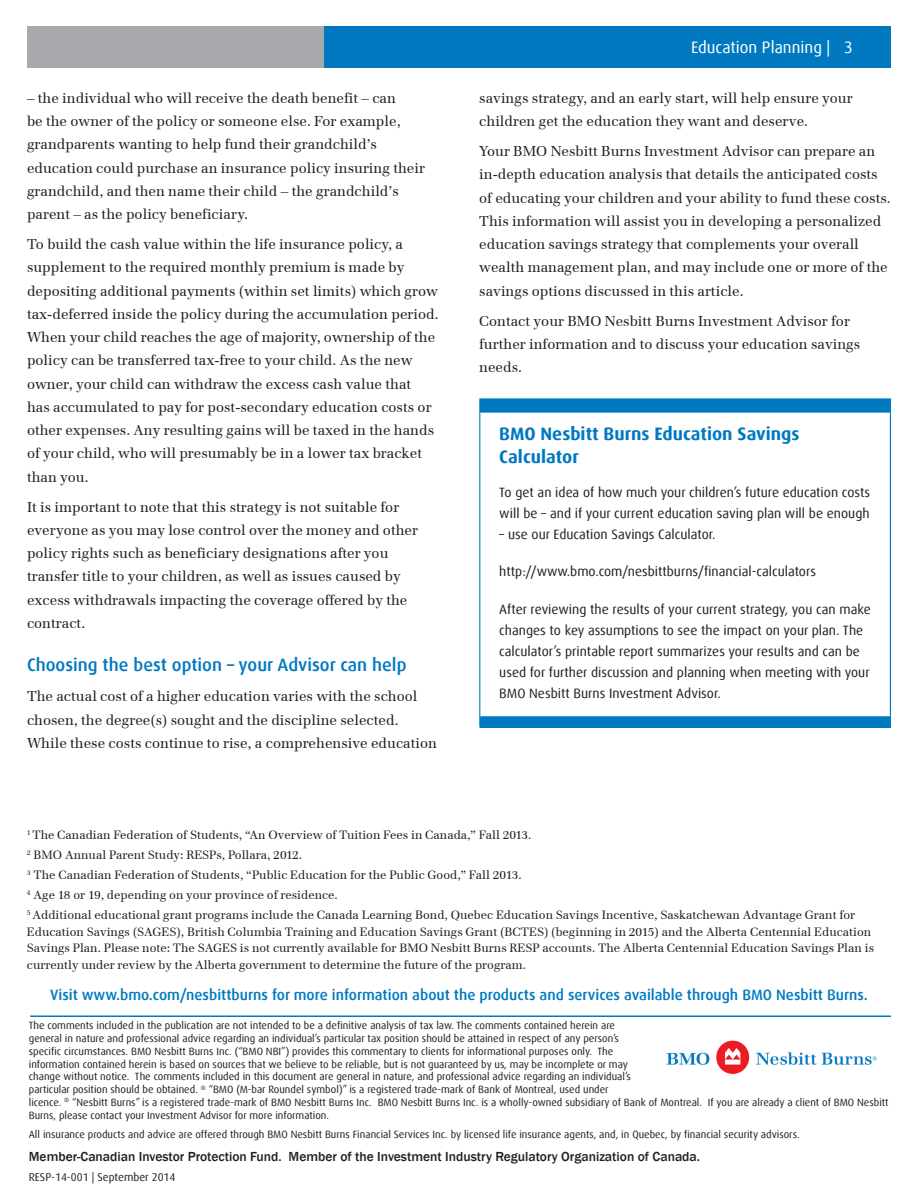
<style>
.page{position:relative;width:918px;height:1188px;background:#fff}
.page>*{position:absolute;margin:0;border:0;box-sizing:border-box;transform-origin:0 0}
.t1{font:700 18px/23.2px "Dax Offc Pro";color:#0079c1}
.t2{font:500 18px "Dax Offc Pro";color:#0079c1}
.t3{font:16.5px "Dax Offc Pro";color:#fff}
.t4{font:500 15px "Dax Offc Pro";color:#0079c1}
.t5{font:14.25px/23.2px "Emona";color:#231f20}
.t6{font:13.5px/21px "Dax Offc Pro";color:#231f20}
.t7{font:500 13.5px "Franklin Gothic";color:#231f20}
.t8{font:12px/20px "Emona";color:#231f20}
.t9{font:11.25px "Dax Offc Pro";color:#231f20}
.t10{font:10.5px/12.8px "Dax Offc Pro";color:#231f20}
</style>
<div class="page">
<div style="left:324px;top:26px;width:567px;height:42px;background:#0079c1"></div>
<div style="left:27px;top:26px;width:297px;height:42px;background:#a8a9ad"></div>
<div style="left:480px;top:399px;width:410px;height:13px;background:#0079c1"></div>
<div style="left:480px;top:717px;width:410px;height:10px;background:#0079c1"></div>
<hr style="left:479px;top:412px;width:1px;height:305px;background:#0079c1">
<hr style="left:890px;top:412px;width:1px;height:305px;background:#0079c1">
<hr style="left:479px;top:398px;width:412px;height:2px;background:#0079c1">
<svg style="left:479px;top:400px;width:1px;height:12px"></svg>
<svg style="left:890px;top:400px;width:1px;height:12px"></svg>
<hr style="left:480px;top:411px;width:410px;height:2px;background:#0079c1">
<hr style="left:480px;top:716px;width:410px;height:2px;background:#0079c1">
<hr style="left:479px;top:726px;width:412px;height:2px;background:#0079c1">
<hr style="left:30px;top:1016px;width:861px;height:1px;background:#0079c2">
<img style="left:666px;top:1040px;width:211px;height:34px">
<p class="t5" style="left:27px;top:86px;width:400px">– the individual who will receive the death benefit – can<br>be the owner of the policy or someone else. For example, grandparents wanting to help fund their grandchild’s education could purchase an insurance policy insuring their grandchild, and then name their child – the grandchild’s parent – as the policy beneficiary.</p>
<p class="t5" style="left:27px;top:232px;width:413px">To build the cash value within the life insurance policy, a supplement to the required monthly premium is made by depositing additional payments (within set limits) which grow tax-deferred inside the policy during the accumulation period.<br>When your child reaches the age of majority, ownership of the policy can be transferred tax-free to your child. As the new owner, your child can withdraw the excess cash value that<br>has accumulated to pay for post-secondary education costs or other expenses. Any resulting gains will be taxed in the hands of your child, who will presumably be in a lower tax bracket than you.</p>
<p class="t5" style="left:27px;top:495px;width:393px">It is important to note that this strategy is not suitable for everyone as you may lose control over the money and other policy rights such as beneficiary designations after you transfer title to your children, as well as issues caused by excess withdrawals impacting the coverage offered by the contract.</p>
<h1 class="t2" style="left:27px;top:654px;width:381px">Choosing the best option – your Advisor can help</h1>
<p class="t5" style="left:27px;top:685px;width:412px">The actual cost of a higher education varies with the school chosen, the degree(s) sought and the discipline selected.<br>While these costs continue to rise, a comprehensive education</p>
<p class="t3" style="left:691px;top:37px;width:163px">Education Planning | 3</p>
<p class="t5" style="left:479px;top:86px;width:375px">savings strategy, and an early start, will help ensure your children get the education they want and deserve.</p>
<p class="t5" style="left:479px;top:139px;width:413px">Your BMO Nesbitt Burns Investment Advisor can prepare an in-depth education analysis that details the anticipated costs of educating your children and your ability to fund these costs.<br>This information will assist you in developing a personalized education savings strategy that complements your overall wealth management plan, and may include one or more of the savings options discussed in this article.</p>
<p class="t5" style="left:479px;top:309px;width:383px">Contact your BMO Nesbitt Burns Investment Advisor for further information and to discuss your education savings needs.</p>
<h2 class="t1" style="left:499px;top:422px;width:302px">BMO Nesbitt Burns Education Savings<br>Calculator</h2>
<p class="t6" style="left:499px;top:482px;width:372px">To get an idea of how much your children’s future education costs will be – and if your current education saving plan will be enough</p>
<p class="t6" style="left:499px;top:524px;width:218px">– use our Education Savings Calculator.</p>
<p class="t6" style="left:499px;top:561px;width:318px">http://www.bmo.com/nesbittburns/financial-calculators</p>
<p class="t6" style="left:499px;top:599px;width:373px">After reviewing the results of your current strategy, you can make changes to key assumptions to see the impact on your plan. The calculator’s printable report summarizes your results and can be used for further discussion and planning when meeting with your BMO Nesbitt Burns Investment Advisor.</p>
<p class="t8" style="left:27px;top:825px;width:830px"><sup>1</sup> The Canadian Federation of Students, “An Overview of Tuition Fees in Canada,” Fall 2013.<br><sup>2</sup> BMO Annual Parent Study: RESPs, Pollara, 2012.<br><sup>3</sup> The Canadian Federation of Students, “Public Education for the Public Good,” Fall 2013.<br><sup>4</sup> Age 18 or 19, depending on your province of residence.<br><sup>5</sup> Additional educational grant programs include the Canada Learning Bond, Quebec Education Savings Incentive, Saskatchewan Advantage Grant for</p>
<p class="t8" style="left:27px;top:923px;width:849px;line-height:16.5px">Education Savings (SAGES), British Columbia Training and Education Savings Grant (BCTES) (beginning in 2015) and the Alberta Centennial Education<br>Savings Plan. Please note: The SAGES is not currently available for BMO Nesbitt Burns RESP accounts. The Alberta Centennial Education Savings Plan is currently under review by the Alberta government to determine the future of the program.</p>
<p class="t4" style="left:50px;top:985px;width:819px">Visit www.bmo.com/nesbittburns for more information about the products and services available through BMO Nesbitt Burns.</p>
<p class="t10" style="left:29px;top:1019px;width:861px">The comments included in the publication are not intended to be a definitive analysis of tax law. The comments contained herein are<br>general in nature and professional advice regarding an individual’s particular tax position should be attained in respect of any person’s<br>specific circumstances. BMO Nesbitt Burns Inc. (“BMO NBI”) provides this commentary to clients for informational purposes only. The<br>information contained herein is based on sources that we believe to be reliable, but is not guaranteed by us, may be incomplete or may<br>change without notice. The comments included in this document are general in nature, and professional advice regarding an individual’s<br>particular position should be obtained. <sup>®</sup> “BMO (M-bar Roundel symbol)” is a registered trade-mark of Bank of Montreal, used under<br>licence. <sup>®</sup> “Nesbitt Burns” is a registered trade-mark of BMO Nesbitt Burns Inc. BMO Nesbitt Burns Inc. is a wholly-owned subsidiary of Bank of Montreal. If you are already a client of BMO Nesbitt Burns, please contact your Investment Advisor for more information.</p>
<p class="t10" style="left:29px;top:1128px;width:772px">All insurance products and advice are offered through BMO Nesbitt Burns Financial Services Inc. by licensed life insurance agents, and, in Quebec, by financial security advisors.</p>
<p class="t7" style="left:29px;top:1148px;width:673px">Member-Canadian Investor Protection Fund. Member of the Investment Industry Regulatory Organization of Canada.</p>
<p class="t9" style="left:29px;top:1170px;width:148px">RESP-14-001 | September 2014</p>
</div>
